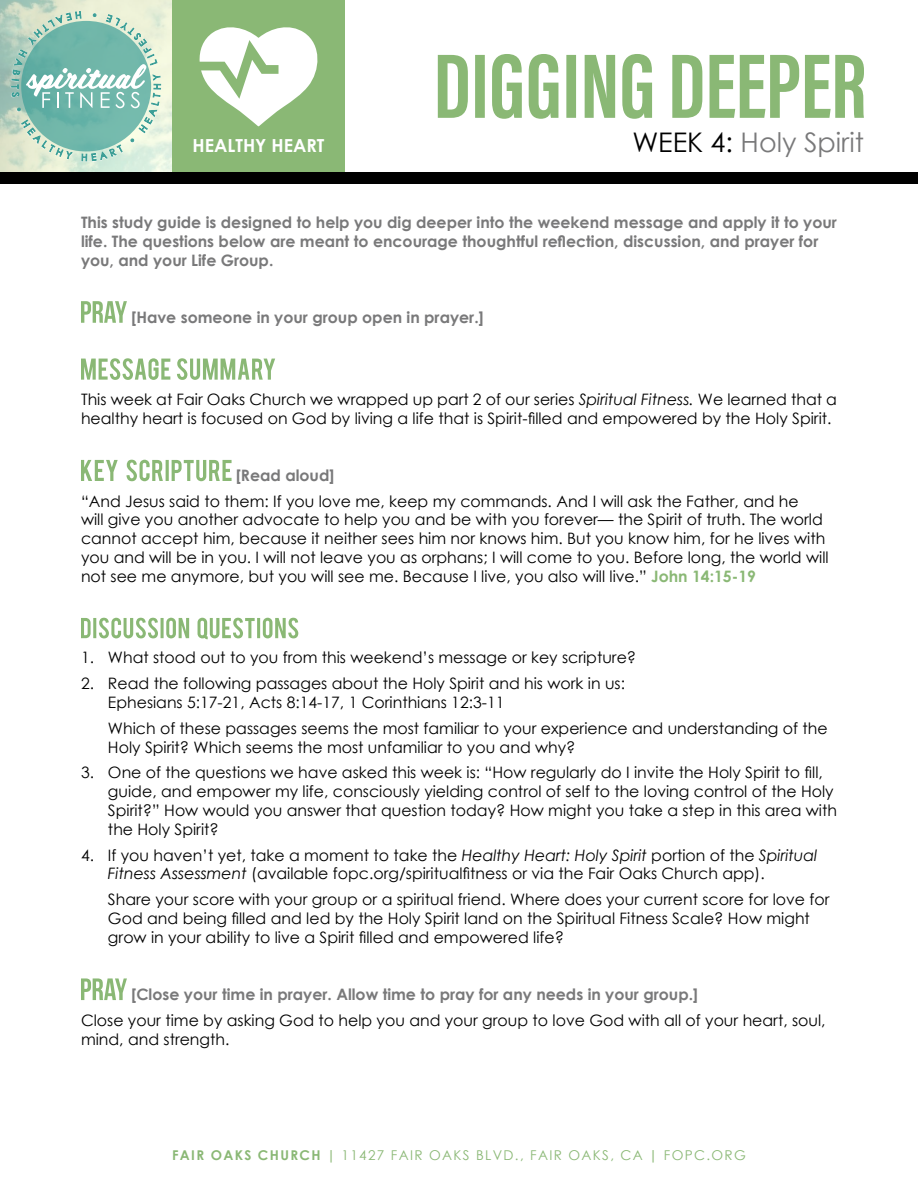
<style>
.page{position:relative;width:918px;height:1188px;background:#fff}
.page>*{position:absolute;margin:0;border:0;box-sizing:border-box;transform-origin:0 0}
.t1{font:27px "Century Gothic";color:#79797a}
.t2{font:700 18px "Century Gothic";color:#fff}
.t3{font:15.75px/18.9px "Century Gothic";color:#000}
.t4{font:700 15.75px/18.9px "Century Gothic";color:#79797a}
.t5{font:13.5px "Century Gothic";letter-spacing:.1em;color:#8ab875}
.s1{color:#000}
.s2{font-style:italic}
.s3{font-weight:700;color:#8ab875}
.s4{font-weight:700}
</style>
<div class="page">
<img style="left:0;top:0;width:172px;height:172px">
<div style="left:172px;top:0;width:173px;height:172px;background:#8ab875"></div>
<svg style="left:81px;top:301px;width:46px;height:22px"></svg>
<svg style="left:81px;top:358px;width:194px;height:22px"></svg>
<svg style="left:81px;top:460px;width:151px;height:21px"></svg>
<svg style="left:81px;top:618px;width:217px;height:21px"></svg>
<svg style="left:81px;top:978px;width:46px;height:22px"></svg>
<svg style="left:438px;top:54px;width:426px;height:65px"></svg>
<div style="left:0;top:173px;width:918px;height:11px;background:#000"></div>
<svg style="left:11px;top:11px;width:150px;height:151px;background:#9ccbbc"></svg>
<svg style="left:199px;top:27px;width:119px;height:99px"></svg>
<p class="t2" style="left:193px;top:132px;width:133px">HEALTHY HEART</p>
<h1 class="t1" style="left:632px;top:123px;width:233px"><span class="s1">WEEK 4:</span> Holy Spirit</h1>
<p class="t4" style="left:81px;top:212px;width:757px">This study guide is designed to help you dig deeper into the weekend message and apply it to your life. The questions below are meant to encourage thoughtful reflection, discussion, and prayer for you, and your Life Group.</p>
<p class="t4" style="left:131px;top:307px;width:354px">[Have someone in your group open in prayer.]</p>
<p class="t3" style="left:81px;top:390px;width:758px">This week at Fair Oaks Church we wrapped up part 2 of our series <span class="s2">Spiritual Fitness.</span> We learned that a healthy heart is focused on God by living a life that is Spirit-filled and empowered by the Holy Spirit.</p>
<p class="t4" style="left:236px;top:465px;width:100px">[Read aloud]</p>
<p class="t3" style="left:81px;top:491px;width:749px">“And Jesus said to them: If you love me, keep my commands. And I will ask the Father, and he<br>will give you another advocate to help you and be with you forever— the Spirit of truth. The world cannot accept him, because it neither sees him nor knows him. But you know him, for he lives with you and will be in you. I will not leave you as orphans; I will come to you. Before long, the world will not see me anymore, but you will see me. Because I live, you also will live.” <span class="s3">John 14:15-19</span></p>
<p class="t3" style="left:81px;top:648px;width:557px">1. What stood out to you from this weekend’s message or key scripture?</p>
<p class="t3" style="left:108px;top:674px;width:519px;text-indent:-27px">2. Read the following passages about the Holy Spirit and his work in us:<br>Ephesians 5:17-21, Acts 8:14-17, 1 Corinthians 12:3-11</p>
<p class="t3" style="left:108px;top:718px;width:721px">Which of these passages seems the most familiar to your experience and understanding of the<br>Holy Spirit? Which seems the most unfamiliar to you and why?</p>
<p class="t3" style="left:108px;top:763px;width:731px;text-indent:-27px">3. One of the questions we have asked this week is: “How regularly do I invite the Holy Spirit to fill, guide, and empower my life, consciously yielding control of self to the loving control of the Holy Spirit?” How would you answer that question today? How might you take a step in this area with the Holy Spirit?</p>
<p class="t3" style="left:108px;top:845px;width:711px;text-indent:-27px">4. If you haven’t yet, take a moment to take the <span class="s2">Healthy Heart: Holy Spirit</span> portion of the <span class="s2">Spiritual<br>Fitness Assessment</span> (available fopc.org/spiritualfitness or via the Fair Oaks Church app).</p>
<p class="t3" style="left:108px;top:890px;width:723px">Share your score with your group or a spiritual friend. Where does your current score for love for<br>God and being filled and led by the Holy Spirit land on the Spiritual Fitness Scale? How might grow in your ability to live a Spirit filled and empowered life?</p>
<p class="t4" style="left:131px;top:984px;width:568px">[Close your time in prayer. Allow time to pray for any needs in your group.]</p>
<p class="t3" style="left:81px;top:1010px;width:746px">Close your time by asking God to help you and your group to love God with all of your heart, soul, mind, and strength.</p>
<p class="t5" style="left:172px;top:1146px;width:575px"><span class="s4">FAIR OAKS CHURCH |</span> 11427 FAIR OAKS BLVD., FAIR OAKS, CA <span class="s4">|</span> FOPC.ORG</p>
</div>
